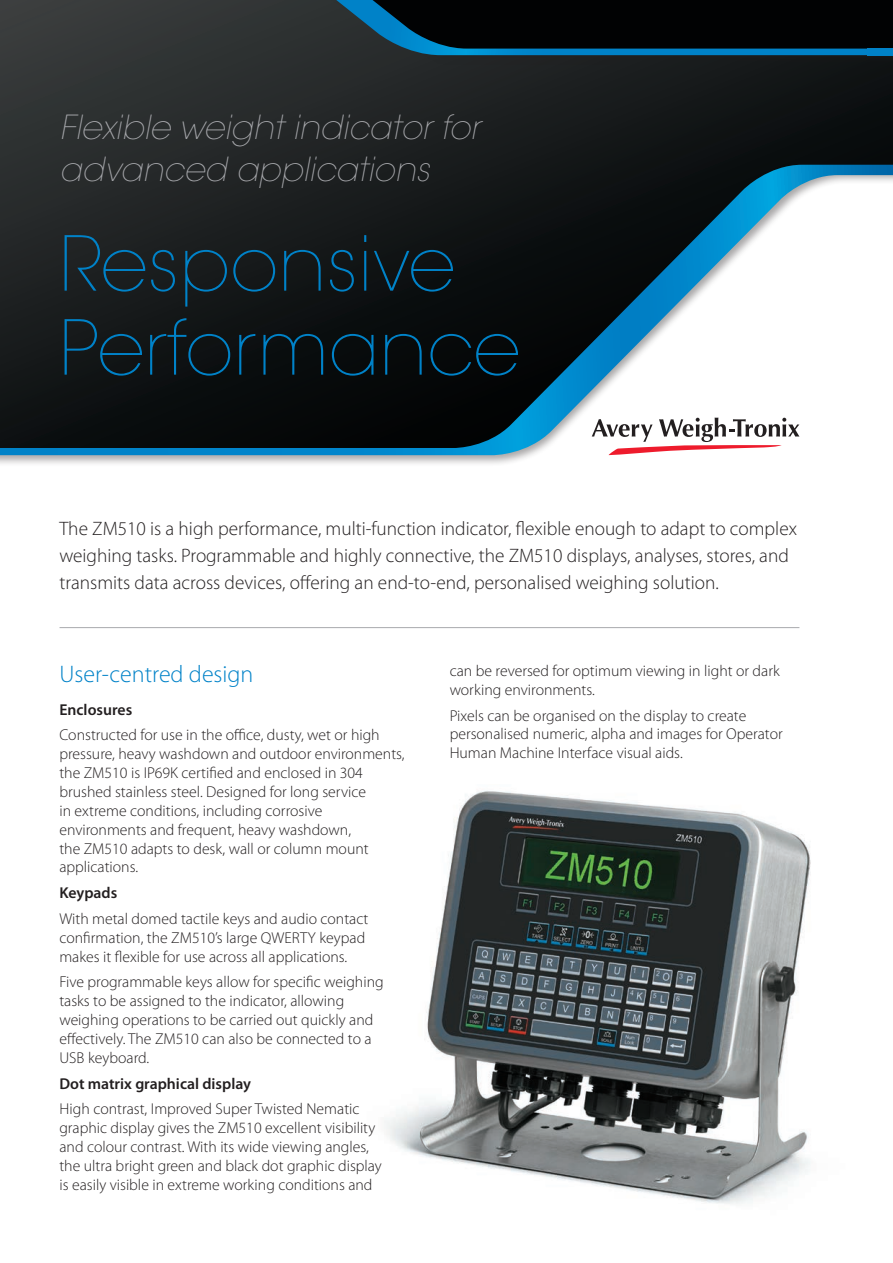
<style>
.page{position:relative;width:893px;height:1263px;background:#fff}
.page>*{position:absolute;margin:0;border:0;box-sizing:border-box;transform-origin:0 0}
.t1{font:200 75px/84px "ITC Avant Garde Std";color:#0082c8}
.t2{font:italic 200 33px/42px "ITC Avant Garde Std";color:#a8a9ad}
.t3{font:300 24px "Myriad Pro";color:#0082c8}
.t4{font:300 19.5px/27px "Myriad Pro";color:#231f20}
.t5{font:300 15.75px/18.9px "Myriad Pro";color:#231f20}
.t6{font:600 15.75px "Myriad Pro";color:#231f20}
</style>
<div class="page">
<div style="left:0;top:0;width:893px;height:466px;background:#231f20;opacity:.4"></div>
<svg style="left:0;top:0;width:324px;height:165px;background:#2d3131"></svg>
<svg style="left:0;top:165px;width:893px;height:290px"></svg>
<div style="left:324px;top:0;width:569px;height:214px;background:#231f20;opacity:.4"></div>
<svg style="left:482px;top:55px;width:411px;height:147px;background:#1b2428"></svg>
<svg style="left:336px;top:0;width:557px;height:55px;background:#031925"></svg>
<div style="left:868px;top:49px;width:25px;height:6px;background:#0082c8"></div>
<img style="left:384px;top:790px;width:427px;height:414px">
<svg style="left:592px;top:418px;width:207px;height:37px"></svg>
<hr style="left:60px;top:627px;width:739px;height:1px;background:#a8a9ad">
<h2 class="t2" style="left:60px;top:107px;width:422px">Flexible weight indicator for advanced applications</h2>
<h1 class="t1" style="left:60px;top:222px;width:462px">Responsive<br>Performance</h1>
<p class="t4" style="left:59px;top:515px;width:739px">The ZM510 is a high performance, multi-function indicator, flexible enough to adapt to complex weighing tasks. Programmable and highly connective, the ZM510 displays, analyses, stores, and transmits data across devices, offering an end-to-end, personalised weighing solution.</p>
<h3 class="t3" style="left:59px;top:660px;width:195px">User-centred design</h3>
<p class="t6" style="left:59px;top:699px;width:74px">Enclosures</p>
<p class="t5" style="left:59px;top:725px;width:347px">Constructed for use in the office, dusty, wet or high pressure, heavy washdown and outdoor environments, the ZM510 is IP69K certified and enclosed in 304 brushed stainless steel. Designed for long service<br>in extreme conditions, including corrosive environments and frequent, heavy washdown,<br>the ZM510 adapts to desk, wall or column mount applications.</p>
<p class="t6" style="left:59px;top:883px;width:59px">Keypads</p>
<p class="t5" style="left:59px;top:909px;width:310px">With metal domed tactile keys and audio contact confirmation, the ZM510’s large QWERTY keypad makes it flexible for use across all applications.</p>
<p class="t5" style="left:59px;top:972px;width:326px">Five programmable keys allow for specific weighing tasks to be assigned to the indicator, allowing weighing operations to be carried out quickly and effectively. The ZM510 can also be connected to a USB keyboard.</p>
<p class="t6" style="left:59px;top:1073px;width:193px">Dot matrix graphical display</p>
<p class="t5" style="left:59px;top:1099px;width:324px">High contrast, Improved Super Twisted Nematic graphic display gives the ZM510 excellent visibility and colour contrast. With its wide viewing angles, the ultra bright green and black dot graphic display is easily visible in extreme working conditions and</p>
<p class="t5" style="left:450px;top:661px;width:332px">can be reversed for optimum viewing in light or dark working environments.</p>
<p class="t5" style="left:450px;top:706px;width:334px">Pixels can be organised on the display to create personalised numeric, alpha and images for Operator<br>Human Machine Interface visual aids.</p>
</div>
